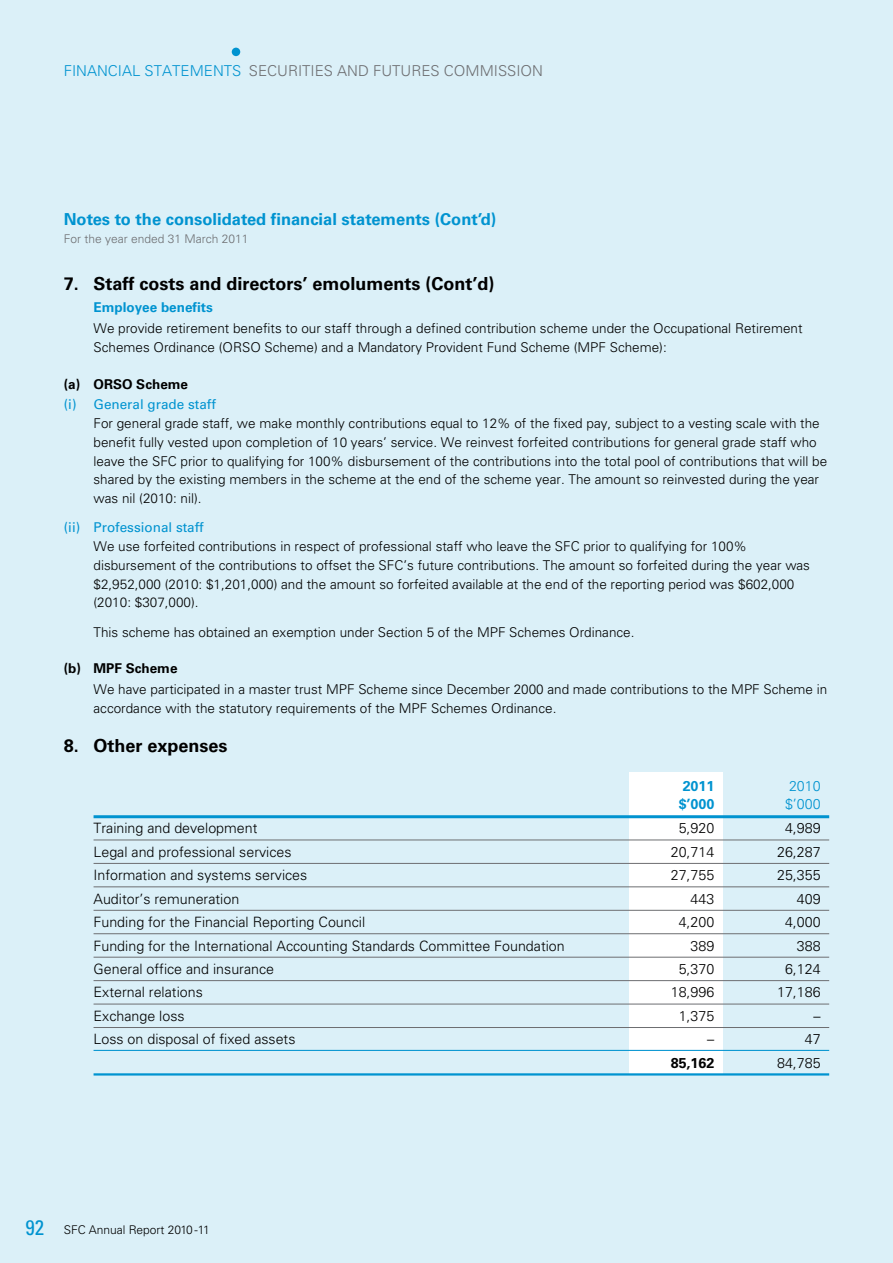
<style>
.page{position:relative;width:893px;height:1263px;background:#dbf0f8}
.page>*{position:absolute;margin:0;border:0;box-sizing:border-box;transform-origin:0 0}
.t1{font:700 18px "Univers";color:#000}
.t2{font:700 16.5px "Univers";color:#0093d0}
.t3{font:300 15px "Univers";color:#0093d0}
.t4{font:300 15px "Univers";color:#6d6e71}
.t5{font:300 14.25px "Univers";color:#000}
.t6{font:700 14.25px "Univers";color:#0093d0}
.t7{font:300 14.25px "Univers";color:#0093d0}
.t8{font:700 14.25px "Univers";color:#000}
.t9{font:300 13.5px/18.8px "Univers";color:#000}
.t10{font:13.5px "Univers";color:#0093d0}
.t11{font:700 13.5px "Univers";color:#000}
.t12{font:700 13.5px "Univers";color:#0093d0}
.t13{font:300 12px "Univers";color:#6d6e71}
.t14{font:300 12px "Univers";color:#000}
.s1{color:#6d6e71}
.s2{font-weight:400;font-stretch:condensed;font-size:21px;color:#0093d0}
</style>
<div class="page">
<div style="left:232px;top:48px;width:8px;height:8px;background:#0093d0;border-radius:50%"></div>
<div style="left:629px;top:772px;width:94px;height:302px;background:#fff"></div>
<hr style="left:94px;top:815px;width:735px;height:3px;background:#0093d0">
<hr style="left:94px;top:840px;width:735px;height:1px;background:#6d6e71">
<hr style="left:94px;top:863px;width:735px;height:1px;background:#6d6e71">
<hr style="left:94px;top:886px;width:735px;height:1px;background:#6d6e71">
<hr style="left:94px;top:910px;width:735px;height:1px;background:#6d6e71">
<hr style="left:94px;top:933px;width:735px;height:1px;background:#6d6e71">
<hr style="left:94px;top:957px;width:735px;height:1px;background:#6d6e71">
<hr style="left:94px;top:980px;width:735px;height:1px;background:#6d6e71">
<hr style="left:94px;top:1004px;width:735px;height:1px;background:#6d6e71">
<hr style="left:94px;top:1027px;width:735px;height:1px;background:#6d6e71">
<hr style="left:94px;top:1050px;width:735px;height:1px;background:#0093d0">
<hr style="left:94px;top:1073px;width:735px;height:2px;background:#0093d0">
<p class="t3" style="left:64px;top:61px;width:233px">fi nancial STATEMENTS <span class="s1">Securities</span></p>
<p class="t4" style="left:337px;top:61px;width:84px">and Futures</p>
<p class="t4" style="left:444px;top:61px;width:21px">Commissio</p>
<p class="t4" style="left:532px;top:61px;width:12px">n</p>
<p class="t2" style="left:64px;top:209px;width:434px">Notes to the consolidated financial statements (Cont’d)</p>
<p class="t13" style="left:64px;top:231px;width:186px">For the year ended 31 March 2011</p>
<h1 class="t1" style="left:64px;top:273px;width:432px">7. Staff costs and directors’ emoluments (Cont’d)</h1>
<p class="t12" style="left:94px;top:299px;width:121px">Employee benefits</p>
<p class="t9" style="left:94px;top:319px;width:710px">We provide retirement benefits to our staff through a defined contribution scheme under the Occupational Retirement<br>Schemes Ordinance (ORSO Scheme) and a Mandatory Provident Fund Scheme (MPF Scheme):</p>
<p class="t11" style="left:64px;top:376px;width:126px">(a) ORSO Scheme</p>
<p class="t10" style="left:64px;top:397px;width:154px">(i) General grade staff</p>
<p class="t9" style="left:94px;top:414px;width:735px">For general grade staff, we make monthly contributions equal to 12% of the fixed pay, subject to a vesting scale with the benefit fully vested upon completion of 10 years’ service. We reinvest forfeited contributions for general grade staff who leave the SFC prior to qualifying for 100% disbursement of the contributions into the total pool of contributions that will be shared by the existing members in the scheme at the end of the scheme year. The amount so reinvested during the year was nil (2010: nil).</p>
<p class="t10" style="left:64px;top:520px;width:142px">(ii) Professional staff</p>
<p class="t9" style="left:94px;top:537px;width:718px">We use forfeited contributions in respect of professional staff who leave the SFC prior to qualifying for 100% disbursement of the contributions to offset the SFC’s future contributions. The amount so forfeited during the year was $2,952,000 (2010: $1,201,000) and the amount so forfeited available at the end of the reporting period was $602,000 (2010: $307,000).</p>
<p class="t9" style="left:94px;top:622px;width:542px">This scheme has obtained an exemption under Section 5 of the MPF Schemes Ordinance.</p>
<p class="t11" style="left:64px;top:661px;width:115px">(b) MPF Scheme</p>
<p class="t9" style="left:94px;top:680px;width:735px">We have participated in a master trust MPF Scheme since December 2000 and made contributions to the MPF Scheme in accordance with the statutory requirements of the MPF Schemes Ordinance.</p>
<h1 class="t1" style="left:64px;top:735px;width:165px">8. Other expenses</h1>
<p class="t6" style="left:683px;top:777px;width:33px">2011</p>
<p class="t7" style="left:789px;top:777px;width:33px">2010</p>
<p class="t6" style="left:679px;top:795px;width:37px">$’000</p>
<p class="t7" style="left:785px;top:795px;width:37px">$’000</p>
<p class="t5" style="left:94px;top:820px;width:165px">Training and development</p>
<p class="t5" style="left:679px;top:820px;width:37px">5,920</p>
<p class="t5" style="left:785px;top:820px;width:37px">4,989</p>
<p class="t5" style="left:94px;top:843px;width:199px">Legal and professional services</p>
<p class="t5" style="left:671px;top:843px;width:45px">20,714</p>
<p class="t5" style="left:777px;top:843px;width:45px">26,287</p>
<p class="t5" style="left:94px;top:866px;width:215px">Information and systems services</p>
<p class="t5" style="left:671px;top:866px;width:45px">27,755</p>
<p class="t5" style="left:777px;top:866px;width:45px">25,355</p>
<p class="t5" style="left:94px;top:890px;width:147px">Auditor’s remuneration</p>
<p class="t5" style="left:691px;top:890px;width:25px">443</p>
<p class="t5" style="left:797px;top:890px;width:25px">409</p>
<p class="t5" style="left:94px;top:913px;width:273px">Funding for the Financial Reporting Council</p>
<p class="t5" style="left:679px;top:913px;width:37px">4,200</p>
<p class="t5" style="left:785px;top:913px;width:37px">4,000</p>
<p class="t5" style="left:94px;top:937px;width:473px">Funding for the International Accounting Standards Committee Foundation</p>
<p class="t5" style="left:691px;top:937px;width:25px">389</p>
<p class="t5" style="left:797px;top:937px;width:25px">388</p>
<p class="t5" style="left:94px;top:960px;width:182px">General office and insurance</p>
<p class="t5" style="left:679px;top:960px;width:37px">5,370</p>
<p class="t5" style="left:785px;top:960px;width:37px">6,124</p>
<p class="t5" style="left:94px;top:984px;width:111px">External relations</p>
<p class="t5" style="left:671px;top:984px;width:45px">18,996</p>
<p class="t5" style="left:777px;top:984px;width:45px">17,186</p>
<p class="t5" style="left:94px;top:1007px;width:93px">Exchange loss</p>
<p class="t5" style="left:679px;top:1007px;width:37px">1,375</p>
<p class="t5" style="left:814px;top:1007px;width:9px">–</p>
<p class="t5" style="left:94px;top:1031px;width:203px">Loss on disposal of fixed assets</p>
<p class="t5" style="left:707px;top:1031px;width:9px">–</p>
<p class="t5" style="left:805px;top:1031px;width:17px">47</p>
<p class="t8" style="left:671px;top:1054px;width:45px">85,162</p>
<p class="t5" style="left:777px;top:1054px;width:45px">84,785</p>
<p class="t14" style="left:26px;top:1222px;width:186px"><span class="s2">92</span> SFC Annual Report 2010 -11</p>
</div>
